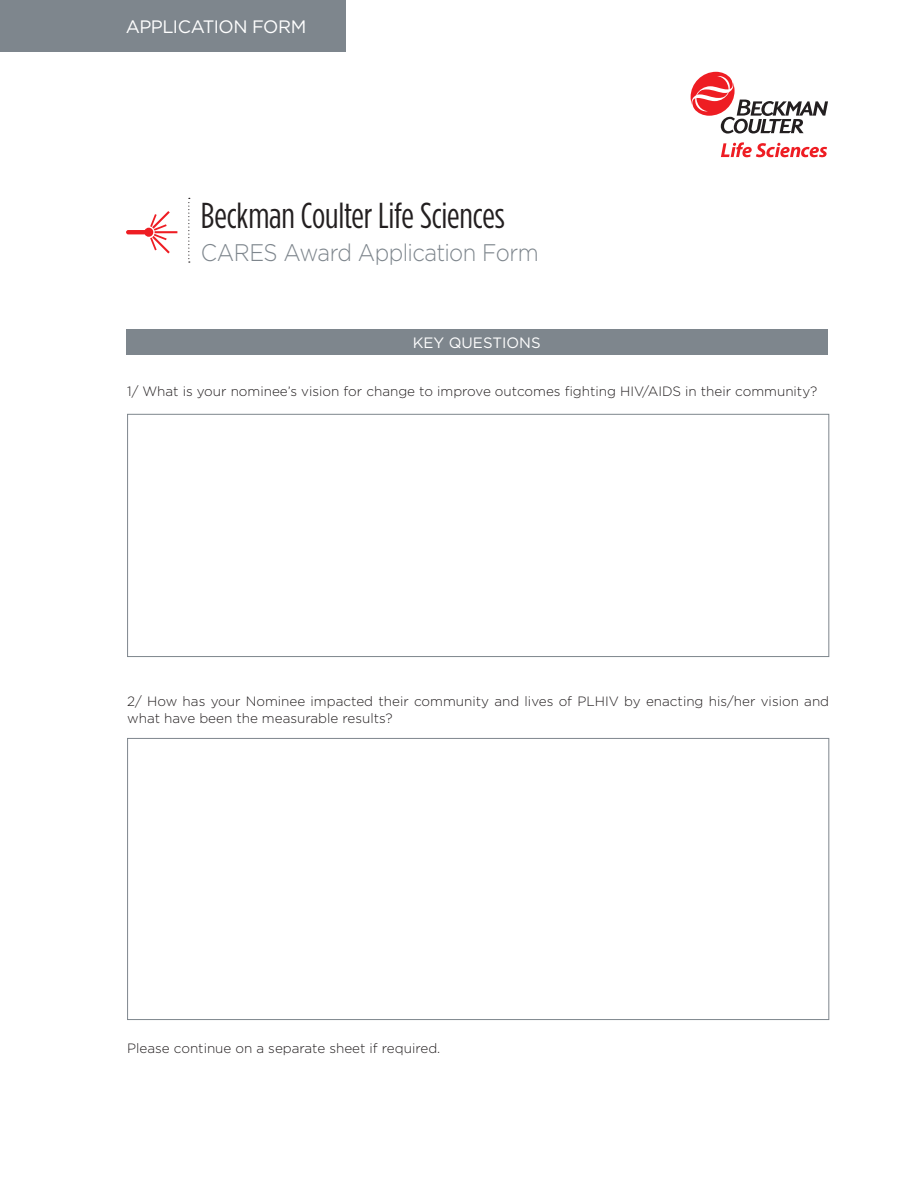
<style>
.page{position:relative;width:918px;height:1188px;background:#fff}
.page>*{position:absolute;margin:0;border:0;box-sizing:border-box;transform-origin:0 0}
.t1{font:36px "Gotham Condensed";letter-spacing:-.005em;color:#231f20}
.t2{font:300 24px "Gotham";letter-spacing:-.025em;color:#7e868d;scale:.92 1}
.t3{font:18px "Gotham";letter-spacing:-.025em;color:#fff}
.t4{font:15px "Gotham";color:#fff}
.t5{font:300 13.5px/16.5px "Gotham";color:#231f20}
</style>
<div class="page">
<div style="left:127px;top:414px;width:702px;height:243px;border:1px solid #7e868d"></div>
<svg style="left:691px;top:72px;width:137px;height:62px"></svg>
<svg style="left:721px;top:142px;width:106px;height:15px"></svg>
<svg style="left:188px;top:198px;width:2px;height:65px"></svg>
<svg style="left:126px;top:211px;width:51px;height:43px"></svg>
<div style="left:126px;top:329px;width:702px;height:25px;background:#7e868d"></div>
<div style="left:0;top:0;width:345px;height:52px;background:#7e868d"></div>
<h3 class="t3" style="left:126px;top:15px;width:182px">APPLICATION FORM</h3>
<h1 class="t1" style="left:201px;top:195px;width:306px">Beckman Coulter Life Sciences</h1>
<h2 class="t2" style="left:201px;top:237px;width:369px">CARES Award Application Form</h2>
<p class="t4" style="left:413px;top:333px;width:129px">KEY QUESTIONS</p>
<p class="t5" style="left:127px;top:383px;width:692px">1/ What is your nominee’s vision for change to improve outcomes fighting HIV/AIDS in their community?</p>
<p class="t5" style="left:127px;top:693px;width:703px">2/ How has your Nominee impacted their community and lives of PLHIV by enacting his/her vision and what have been the measurable results?</p>
<p class="t5" style="left:127px;top:1040px;width:315px">Please continue on a separate sheet if required.</p>
</div>
